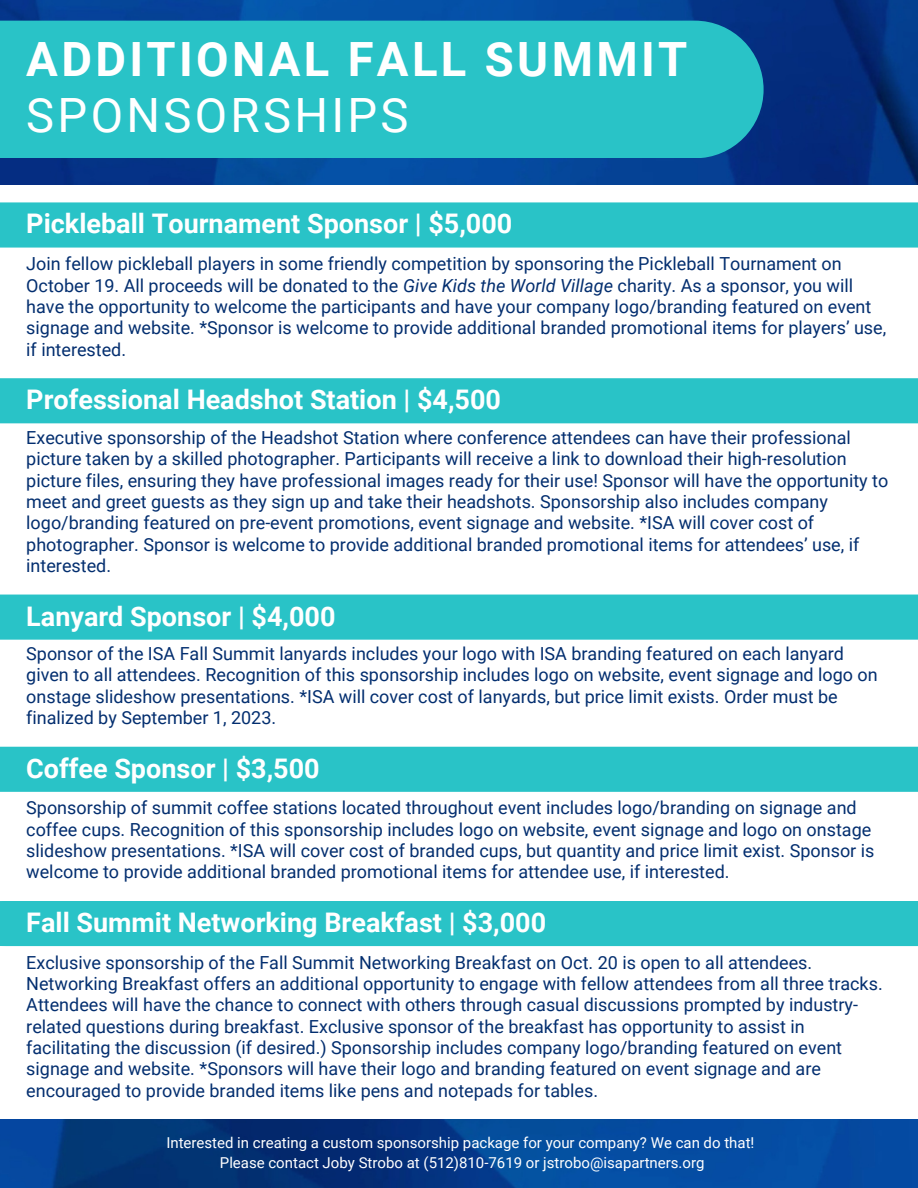
<style>
.page{position:relative;width:918px;height:1188px;background:#fff}
.page>*{position:absolute;margin:0;border:0;box-sizing:border-box;transform-origin:0 0}
.t1{font:700 47.25px "Roboto";letter-spacing:.07em;color:#fff}
.t2{font:47.25px "Roboto";letter-spacing:.07em;color:#fff}
.t3{font:700 27px "Roboto";color:#fff}
.t4{font:18px/21.3px "Roboto";color:#032e6f}
.t5{font:15px "Roboto";color:#fff}
.s1{font-style:italic}
</style>
<div class="page">
<img style="left:0;top:0;width:918px;height:1188px">
<div style="left:0;top:185px;width:918px;height:934px;background:#fff"></div>
<div style="left:0;top:21px;width:764px;height:137px;background:#29c3c7"></div>
<div style="left:0;top:595px;width:918px;height:45px;background:#29c3c7"></div>
<div style="left:0;top:202px;width:918px;height:46px;background:#29c3c7"></div>
<div style="left:0;top:747px;width:918px;height:45px;background:#29c3c7"></div>
<div style="left:0;top:901px;width:918px;height:45px;background:#29c3c7"></div>
<div style="left:0;top:378px;width:918px;height:45px;background:#29c3c7"></div>
<p class="t1" style="left:26px;top:32px;width:663px">ADDITIONAL FALL SUMMIT</p>
<p class="t2" style="left:26px;top:88px;width:384px">SPONSORSHIPS</p>
<p class="t3" style="left:26px;top:208px;width:488px">Pickleball Tournament Sponsor | $5,000</p>
<p class="t4" style="left:26px;top:253px;width:861px">Join fellow pickleball players in some friendly competition by sponsoring the Pickleball Tournament on October 19. All proceeds will be donated to the <span class="s1">Give Kids the World Village</span> charity. As a sponsor, you will have the opportunity to welcome the participants and have your company logo/branding featured on event signage and website. *Sponsor is welcome to provide additional branded promotional items for players’ use, if interested.</p>
<p class="t3" style="left:26px;top:384px;width:476px">Professional Headshot Station | $4,500</p>
<p class="t4" style="left:26px;top:427px;width:864px">Executive sponsorship of the Headshot Station where conference attendees can have their professional picture taken by a skilled photographer. Participants will receive a link to download their high-resolution picture files, ensuring they have professional images ready for their use! Sponsor will have the opportunity to meet and greet guests as they sign up and take their headshots. Sponsorship also includes company logo/branding featured on pre-event promotions, event signage and website. *ISA will cover cost of photographer. Sponsor is welcome to provide additional branded promotional items for attendees’ use, if interested.</p>
<p class="t3" style="left:26px;top:601px;width:311px">Lanyard Sponsor | $4,000</p>
<p class="t4" style="left:26px;top:643px;width:853px">Sponsor of the ISA Fall Summit lanyards includes your logo with ISA branding featured on each lanyard given to all attendees. Recognition of this sponsorship includes logo on website, event signage and logo on onstage slideshow presentations. *ISA will cover cost of lanyards, but price limit exists. Order must be finalized by September 1, 2023.</p>
<p class="t3" style="left:26px;top:753px;width:295px">Coffee Sponsor | $3,500</p>
<p class="t4" style="left:26px;top:798px;width:850px">Sponsorship of summit coffee stations located throughout event includes logo/branding on signage and coffee cups. Recognition of this sponsorship includes logo on website, event signage and logo on onstage slideshow presentations. *ISA will cover cost of branded cups, but quantity and price limit exist. Sponsor is welcome to provide additional branded promotional items for attendee use, if interested.</p>
<p class="t3" style="left:26px;top:907px;width:521px">Fall Summit Networking Breakfast | $3,000</p>
<p class="t4" style="left:26px;top:952px;width:858px">Exclusive sponsorship of the Fall Summit Networking Breakfast on Oct. 20 is open to all attendees.<br>Networking Breakfast offers an additional opportunity to engage with fellow attendees from all three tracks.<br>Attendees will have the chance to connect with others through casual discussions prompted by industry&shy;related questions during breakfast. Exclusive sponsor of the breakfast has opportunity to assist in facilitating the discussion (if desired.) Sponsorship includes company logo/branding featured on event signage and website. *Sponsors will have their logo and branding featured on event signage and are encouraged to provide branded items like pens and notepads for tables.</p>
<p class="t5" style="left:166px;top:1134px;width:590px">Interested in creating a custom sponsorship package for your company? We can do that!</p>
<p class="t5" style="left:220px;top:1154px;width:486px">Please contact Joby Strobo at (512)810-7619 or jstrobo@isapartners.org</p>
</div>
